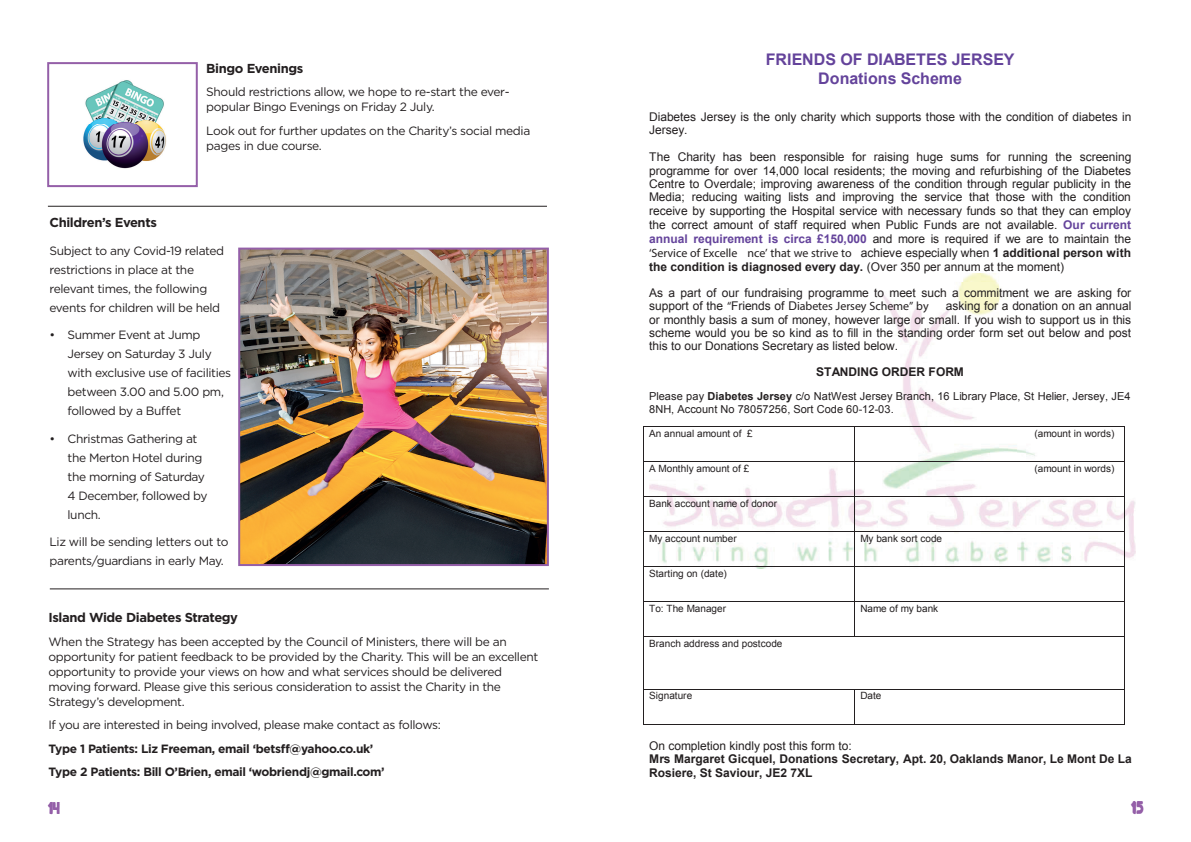
<style>
.page{position:relative;width:1191px;height:842px;background:#fff}
.page>*{position:absolute;margin:0;border:0;box-sizing:border-box;transform-origin:0 0}
.t1{font:17px "Boldoa Mat";color:#945fa8}
.t2{font:700 16px/18.6px "Arial";color:#64439b;text-align:center}
.t3{font:700 13px "Gotham";letter-spacing:-.03em;color:#231f20}
.t4{font:12px/13.7px "Arial";letter-spacing:-.005em;color:#231f20}
.t5{font:12px/19px "Gotham";letter-spacing:-.03em;color:#231f20}
.t6{font:700 12px/14px "Arial";color:#231f20}
.t7{font:700 12px/23.5px "Gotham";letter-spacing:-.03em;color:#231f20}
.t8{font:11px/12.8px "Arial";letter-spacing:.005em;color:#231f20}
.t9{font:10px "Arial";color:#231f20}
.s1{font-weight:700;color:#64439b}
.s2{font-style:inherit}
.s3{font-weight:700}
</style>
<div class="page">
<img style="left:83px;top:80px;width:84px;height:89px">
<div style="left:47px;top:62px;width:151px;height:125px;border:2px solid #945fa8"></div>
<img style="left:241px;top:251px;width:305px;height:312px">
<div style="left:238px;top:248px;width:311px;height:318px;border:2px solid #945fa8"></div>
<hr style="left:48px;top:206px;width:499px;height:1px;background:#231f20">
<hr style="left:50px;top:588px;width:499px;height:1px;background:#231f20">
<img style="left:649px;top:273px;width:486px;height:296px">
<hr style="left:644px;top:427px;width:210px;height:1px;background:#231f20">
<hr style="left:855px;top:427px;width:269px;height:1px;background:#231f20">
<hr style="left:643px;top:427px;width:1px;height:35px;background:#231f20">
<hr style="left:854px;top:427px;width:1px;height:35px;background:#231f20">
<hr style="left:1124px;top:427px;width:1px;height:35px;background:#231f20">
<hr style="left:644px;top:462px;width:210px;height:1px;background:#231f20">
<hr style="left:855px;top:462px;width:269px;height:1px;background:#231f20">
<hr style="left:643px;top:462px;width:1px;height:35px;background:#231f20">
<hr style="left:854px;top:462px;width:1px;height:35px;background:#231f20">
<hr style="left:1124px;top:462px;width:1px;height:35px;background:#231f20">
<hr style="left:644px;top:497px;width:210px;height:1px;background:#231f20">
<hr style="left:855px;top:497px;width:269px;height:1px;background:#231f20">
<hr style="left:643px;top:497px;width:1px;height:35px;background:#231f20">
<hr style="left:854px;top:497px;width:1px;height:35px;background:#231f20">
<hr style="left:1124px;top:497px;width:1px;height:35px;background:#231f20">
<hr style="left:644px;top:532px;width:210px;height:1px;background:#231f20">
<hr style="left:855px;top:532px;width:269px;height:1px;background:#231f20">
<hr style="left:643px;top:532px;width:1px;height:35px;background:#231f20">
<hr style="left:854px;top:532px;width:1px;height:35px;background:#231f20">
<hr style="left:1124px;top:532px;width:1px;height:35px;background:#231f20">
<hr style="left:644px;top:567px;width:210px;height:1px;background:#231f20">
<hr style="left:855px;top:567px;width:269px;height:1px;background:#231f20">
<hr style="left:643px;top:567px;width:1px;height:35px;background:#231f20">
<hr style="left:854px;top:567px;width:1px;height:35px;background:#231f20">
<hr style="left:1124px;top:567px;width:1px;height:35px;background:#231f20">
<hr style="left:644px;top:602px;width:210px;height:1px;background:#231f20">
<hr style="left:855px;top:602px;width:269px;height:1px;background:#231f20">
<hr style="left:643px;top:602px;width:1px;height:35px;background:#231f20">
<hr style="left:854px;top:602px;width:1px;height:35px;background:#231f20">
<hr style="left:1124px;top:602px;width:1px;height:35px;background:#231f20">
<hr style="left:644px;top:637px;width:210px;height:1px;background:#231f20">
<hr style="left:855px;top:637px;width:269px;height:1px;background:#231f20">
<hr style="left:643px;top:637px;width:1px;height:52px;background:#231f20">
<hr style="left:1124px;top:637px;width:1px;height:52px;background:#231f20">
<hr style="left:644px;top:689px;width:210px;height:1px;background:#231f20">
<hr style="left:855px;top:689px;width:269px;height:1px;background:#231f20">
<hr style="left:643px;top:690px;width:1px;height:34px;background:#231f20">
<hr style="left:644px;top:724px;width:210px;height:1px;background:#231f20">
<hr style="left:854px;top:690px;width:1px;height:34px;background:#231f20">
<hr style="left:855px;top:724px;width:269px;height:1px;background:#231f20">
<hr style="left:1124px;top:690px;width:1px;height:34px;background:#231f20">
<p class="t3" style="left:206px;top:60px;width:99px">Bingo Evenings</p>
<p class="t5" style="left:206px;top:84px;width:305px;line-height:15px">Should restrictions allow, we hope to re-start the ever&shy;popular Bingo Evenings on Friday 2 July.</p>
<p class="t5" style="left:206px;top:123px;width:325px;line-height:15px">Look out for further updates on the Charity’s social media pages in due course.</p>
<p class="t3" style="left:50px;top:214px;width:109px">Children’s Events</p>
<p class="t5" style="left:50px;top:241px;width:176px">Subject to any Covid-19 related restrictions in place at the relevant times, the following events for children will be held</p>
<p class="t5" style="left:68px;top:325px;width:165px;text-indent:-18px">• Summer Event at Jump<br>Jersey on Saturday 3 July with exclusive use of facilities between 3.00 and 5.00 pm, followed by a Buffet</p>
<p class="t5" style="left:68px;top:429px;width:142px;text-indent:-18px">• Christmas Gathering at the Merton Hotel during the morning of Saturday<br>4 December, followed by lunch.</p>
<p class="t5" style="left:50px;top:532px;width:180px">Liz will be sending letters out to parents/guardians in early May.</p>
<p class="t3" style="left:48px;top:609px;width:191px">Island Wide Diabetes Strategy</p>
<p class="t5" style="left:48px;top:634px;width:491px;line-height:15px">When the Strategy has been accepted by the Council of Ministers, there will be an opportunity for patient feedback to be provided by the Charity. This will be an excellent opportunity to provide your views on how and what services should be delivered moving forward. Please give this serious consideration to assist the Charity in the Strategy’s development.</p>
<p class="t5" style="left:48px;top:715px;width:394px">If you are interested in being involved, please make contact as follows:</p>
<p class="t7" style="left:48px;top:737px;width:338px">Type 1 Patients: Liz Freeman, email ‘betsff@yahoo.co.uk’<br>Type 2 Patients: Bill O’Brien, email ‘wobriendj@gmail.com’</p>
<h1 class="t1" style="left:48px;top:798px;width:13px">14</h1>
<h2 class="t2" style="left:766px;top:51px;width:250px">FRIENDS OF DIABETES JERSEY<br>Donations Scheme</h2>
<p class="t4" style="left:649px;top:110px;width:484px;line-height:13.4px">Diabetes Jersey is the only charity which supports those with the condition of diabetes in<br>Jersey.</p>
<p class="t4" style="left:649px;top:150px;width:484px;text-align:justify">The Charity has been responsible for raising huge sums for running the screening programme for over 14,000 local residents; the moving and refurbishing of the Diabetes Centre to Overdale; improving awareness of the condition through regular publicity in the Media; reducing waiting lists and improving the service that those with the condition receive by supporting the Hospital service with necessary funds so that they can employ the correct amount of staff required when Public Funds are not available. <span class="s1">Our current annual requirement is circa £150,000</span> and more is required if we are to maintain the <span class="s2">‘Service of Excelle nce’ that we strive to</span> achieve especially when <span class="s3">1 additional person with the condition is diagnosed every day.</span> (Over 350 per annum at the moment)</p>
<p class="t4" style="left:649px;top:286px;width:483px;line-height:13.4px">As a part of our fundraising programme to meet such a commitment we are asking for support of the <span class="s2">“</span>Friends of D<span class="s2">iabetes Jersey Scheme” by</span></p>
<p class="t4" style="left:649px;top:299px;width:484px;line-height:13.4px;text-align:justify;text-indent:297px">asking for a donation on an annual or monthly basis a sum of money, however large or small. If you wish to support us in this scheme would you be so kind as to fill in the standing order form set out below and post this to our Donations Secretary as listed below.</p>
<p class="t6" style="left:816px;top:365px;width:149px">STANDING ORDER FORM</p>
<p class="t8" style="left:649px;top:390px;width:483px">Please pay <span class="s3">Diabetes Jersey</span> c/o NatWest Jersey Branch, 16 Library Place, St Helier, Jersey, JE4<br>8NH, Account No 78057256, Sort Code 60-12-03.</p>
<p class="t9" style="left:649px;top:426px;width:105px">An annual amount of £</p>
<p class="t9" style="left:1034px;top:426px;width:81px">(amount in words)</p>
<p class="t9" style="left:649px;top:461px;width:102px">A Monthly amount of £</p>
<p class="t9" style="left:1034px;top:461px;width:81px">(amount in words)</p>
<p class="t9" style="left:649px;top:496px;width:129px">Bank account name of donor</p>
<p class="t9" style="left:649px;top:531px;width:89px">My account number</p>
<p class="t9" style="left:860px;top:531px;width:83px">My bank sort code</p>
<p class="t9" style="left:649px;top:566px;width:79px">Starting on (date)</p>
<p class="t9" style="left:649px;top:601px;width:78px">To: The Manager</p>
<p class="t9" style="left:860px;top:601px;width:79px">Name of my bank</p>
<p class="t9" style="left:649px;top:636px;width:135px">Branch address and postcode</p>
<p class="t9" style="left:649px;top:689px;width:45px">Signature</p>
<p class="t9" style="left:860px;top:689px;width:23px">Date</p>
<p class="t4" style="left:649px;top:739px;width:204px">On completion kindly post this form to:</p>
<p class="t6" style="left:649px;top:753px;width:484px">Mrs Margaret Gicquel, Donations Secretary, Apt. 20, Oaklands Manor, Le Mont De La<br>Rosiere, St Saviour, JE2 7XL</p>
<h1 class="t1" style="left:1131px;top:797px;width:14px">15</h1>
</div>
